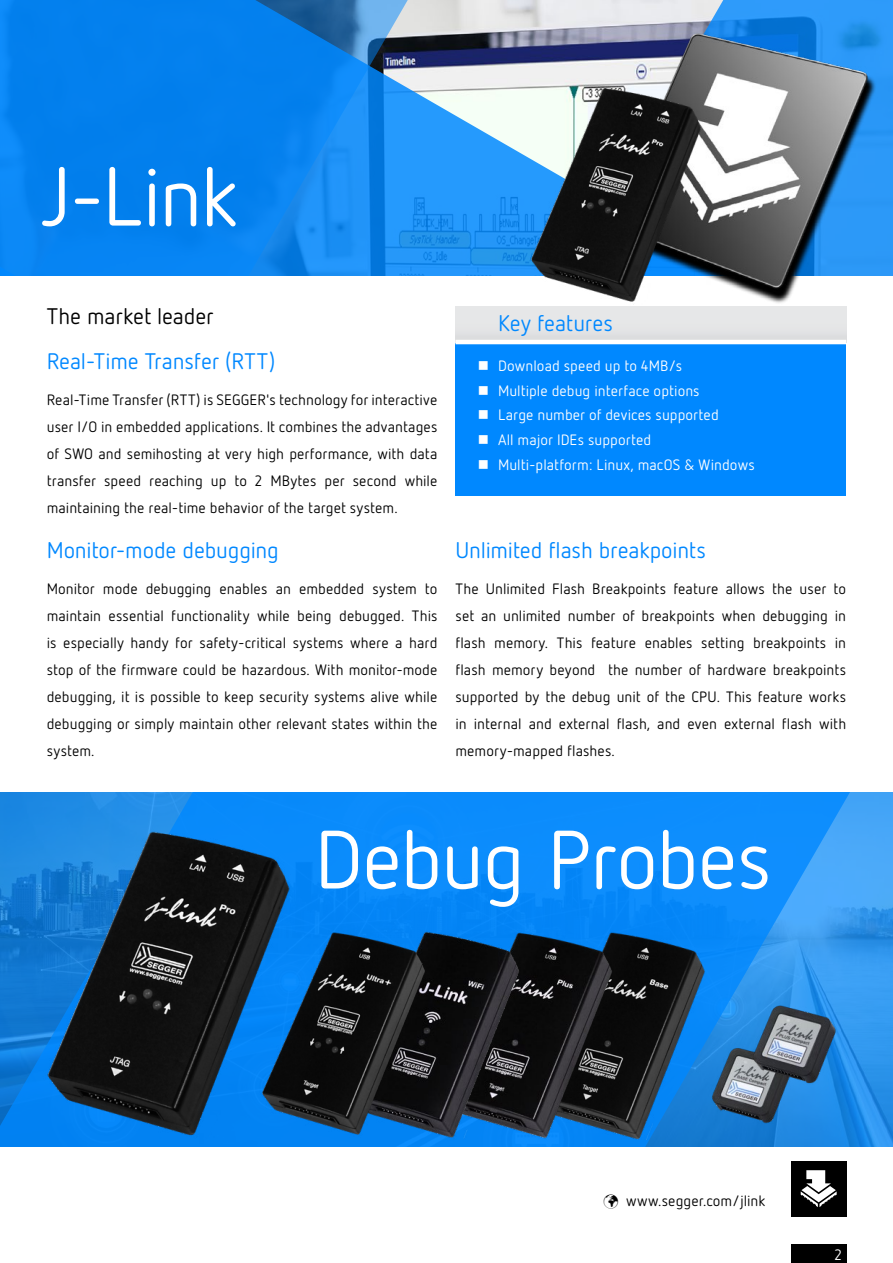
<style>
.page{position:relative;width:893px;height:1263px;background:#fff}
.page>*{position:absolute;margin:0;border:0;box-sizing:border-box;transform-origin:0 0}
.t1{font:82.5px "Netto OT";letter-spacing:-.02em;color:#fff}
.t2{font:22.5px "Netto OT";letter-spacing:-.01em;color:#08f}
.t3{font:22.5px "Netto OT";letter-spacing:-.005em;color:#000}
.t4{font:15px/27px "Netto OT";letter-spacing:.005em;color:#000;text-align:justify}
.t5{font:15px/24.8px "Netto OT";letter-spacing:.005em;color:#fff}
</style>
<div class="page">
<div style="left:791px;top:1244px;width:55px;height:19px;background:#000"></div>
<div style="left:791px;top:1161px;width:55px;height:55px;background:#000"></div>
<svg style="left:801px;top:1170px;width:36px;height:37px"></svg>
<svg style="left:0;top:0;width:560px;height:275px;background:#208ae8"></svg>
<svg style="left:560px;top:0;width:333px;height:8px;background:#88c1f3"></svg>
<img style="left:528px;top:8px;width:365px;height:315px">
<img style="left:521px;top:82px;width:188px;height:224px">
<svg style="left:0;top:792px;width:893px;height:354px;background:#178df3"></svg>
<img style="left:535px;top:929px;width:173px;height:210px">
<img style="left:522px;top:930px;width:92px;height:209px">
<img style="left:349px;top:928px;width:173px;height:213px">
<img style="left:301px;top:926px;width:127px;height:214px">
<img style="left:33px;top:823px;width:268px;height:320px">
<img style="left:707px;top:1045px;width:89px;height:80px">
<img style="left:751px;top:1002px;width:87px;height:82px">
<div style="left:455px;top:342px;width:391px;height:153px;background:#08f"></div>
<div style="left:455px;top:306px;width:391px;height:36px;background:#e6e7e7"></div>
<hr style="left:455px;top:340px;width:391px;height:4px;background:#fff">
<h1 class="t1" style="left:39px;top:146px;width:200px">J-Link</h1>
<h2 class="t3" style="left:47px;top:302px;width:168px">The market leader</h2>
<h2 class="t2" style="left:47px;top:347px;width:230px">Real-Time Transfer (RTT)</h2>
<p class="t4" style="left:47px;top:386px;width:392px">Real-Time Transfer (RTT) is SEGGER's technology for interactive user I/O in embedded applications. It combines the advantages of SWO and semihosting at very high performance, with data transfer speed reaching up to 2 MBytes per second while maintaining the real-time behavior of the target system.</p>
<h2 class="t2" style="left:47px;top:536px;width:234px">Monitor-mode debugging</h2>
<p class="t4" style="left:47px;top:575px;width:392px">Monitor mode debugging enables an embedded system to maintain essential functionality while being debugged. This is especially handy for safety-critical systems where a hard stop of the firmware could be hazardous. With monitor-mode debugging, it is possible to keep security systems alive while debugging or simply maintain other relevant states within the system.</p>
<h2 class="t2" style="left:498px;top:309px;width:117px">Key features</h2>
<p class="t5" style="left:498px;top:353px;width:258px">Download speed up to 4MB/s<br>Multiple debug interface options<br>Large number of devices supported<br>All major IDEs supported<br>Multi-platform: Linux, macOS &amp; Windows</p>
<h2 class="t2" style="left:455px;top:536px;width:252px">Unlimited flash breakpoints</h2>
<p class="t4" style="left:455px;top:575px;width:392px">The Unlimited Flash Breakpoints feature allows the user to set an unlimited number of breakpoints when debugging in flash memory. This feature enables setting breakpoints in flash memory beyond the number of hardware breakpoints supported by the debug unit of the CPU. This feature works in internal and external flash, and even external flash with memory-mapped flashes.</p>
<h1 class="t1" style="left:314px;top:809px;width:459px">Debug Probes</h1>
<p class="t4" style="left:603px;top:1187px;width:163px">✓ www.segger.com/jlink</p>
<p class="t5" style="left:834px;top:1242px;width:9px">2</p>
</div>
